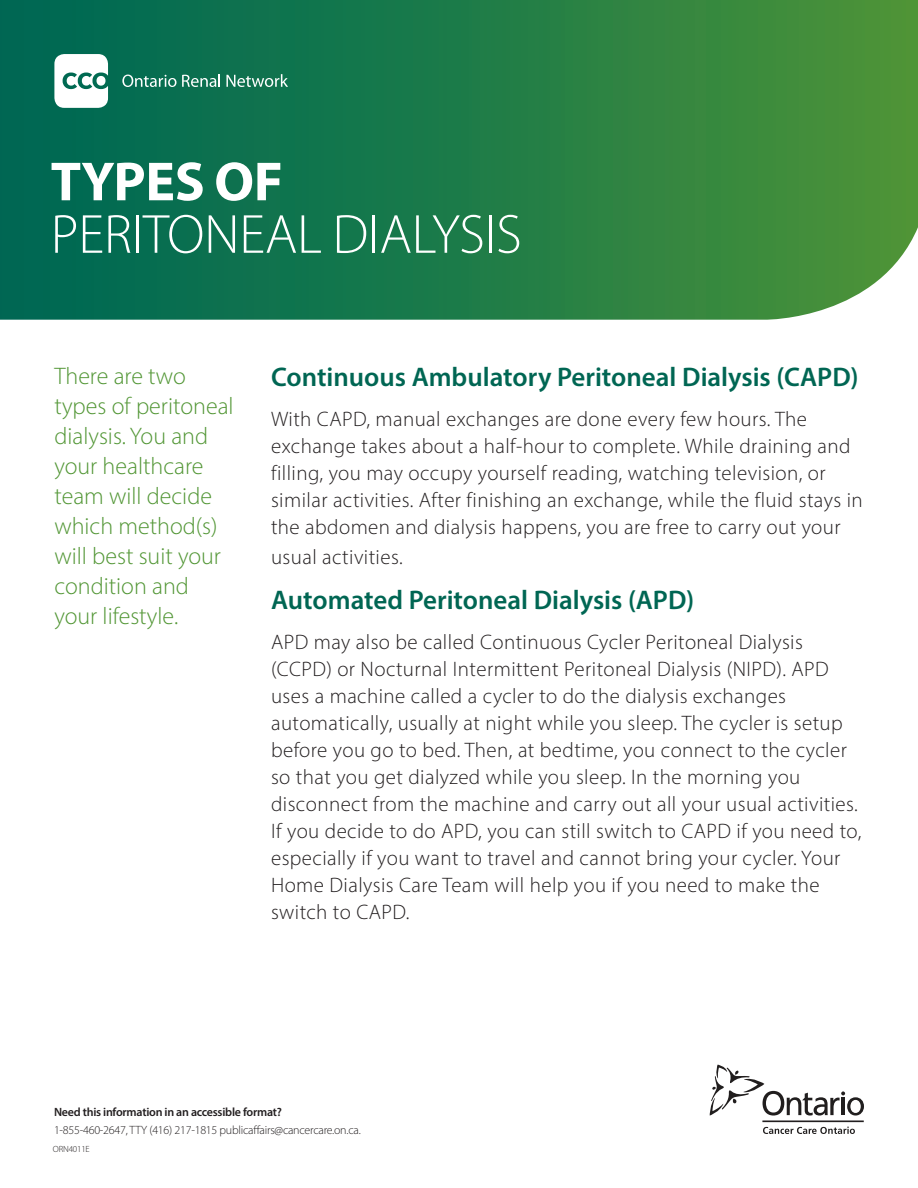
<style>
.page{position:relative;width:918px;height:1188px;background:#fff}
.page>*{position:absolute;margin:0;border:0;box-sizing:border-box;transform-origin:0 0}
.t1{font:300 55.5px/52.5px "Myriad Pro";letter-spacing:-.005em;color:#fff}
.t2{font:600 27px "Myriad Pro";color:#006653}
.t3{font:300 24px/30px "Myriad Pro";color:#529635}
.t4{font:300 21px/27px "Myriad Pro";letter-spacing:.02em;color:#231f20}
.t5{font:300 12px/18px "Myriad Pro";letter-spacing:-.02em;color:#231f20}
.t6{font:300 9px "Myriad Pro";letter-spacing:-.02em;color:#231f20}
.s1{font-weight:700}
.s2{font-weight:600}
</style>
<div class="page">
<svg style="left:0;top:0;width:918px;height:320px;background:#237e49"></svg>
<svg style="left:122px;top:74px;width:98px;height:13px"></svg>
<svg style="left:226px;top:74px;width:62px;height:13px"></svg>
<svg style="left:54px;top:54px;width:54px;height:54px"></svg>
<svg style="left:710px;top:1065px;width:154px;height:51px"></svg>
<svg style="left:763px;top:1127px;width:92px;height:7px"></svg>
<hr style="left:762px;top:1120px;width:102px;height:2px;background:#231f20">
<p class="t1" style="left:51px;top:155px;width:473px"><span class="s1">TYPES OF<br></span>PERITONEAL DIALYSIS</p>
<p class="t3" style="left:54px;top:360px;width:181px">There are two types of peritoneal dialysis. You and your healthcare team will decide which method(s) will best suit your condition and your lifestyle.</p>
<p class="t2" style="left:271px;top:360px;width:589px">Continuous Ambulatory Peritoneal Dialysis (CAPD)</p>
<p class="t4" style="left:271px;top:405px;width:593px">With CAPD, manual exchanges are done every few hours. The exchange takes about a half-hour to complete. While draining and filling, you may occupy yourself reading, watching television, or similar activities. After finishing an exchange, while the fluid stays in the abdomen and dialysis happens, you are free to carry out your</p>
<p class="t4" style="left:271px;top:543px;width:133px">usual activities.</p>
<p class="t2" style="left:271px;top:583px;width:425px">Automated Peritoneal Dialysis (APD)</p>
<p class="t4" style="left:271px;top:628px;width:592px">APD may also be called Continuous Cycler Peritoneal Dialysis (CCPD) or Nocturnal Intermittent Peritoneal Dialysis (NIPD). APD uses a machine called a cycler to do the dialysis exchanges automatically, usually at night while you sleep. The cycler is setup before you go to bed. Then, at bedtime, you connect to the cycler so that you get dialyzed while you sleep. In the morning you disconnect from the machine and carry out all your usual activities.<br>If you decide to do APD, you can still switch to CAPD if you need to, especially if you want to travel and cannot bring your cycler. Your Home Dialysis Care Team will help you if you need to make the switch to CAPD.</p>
<p class="t5" style="left:54px;top:1103px;width:308px"><span class="s2">Need this information in an accessible format?<br></span>1-855-460-2647, TTY (416) 217-1815 publicaffairs@cancercare.on.ca.</p>
<p class="t6" style="left:53px;top:1143px;width:38px">ORN4011E</p>
</div>
